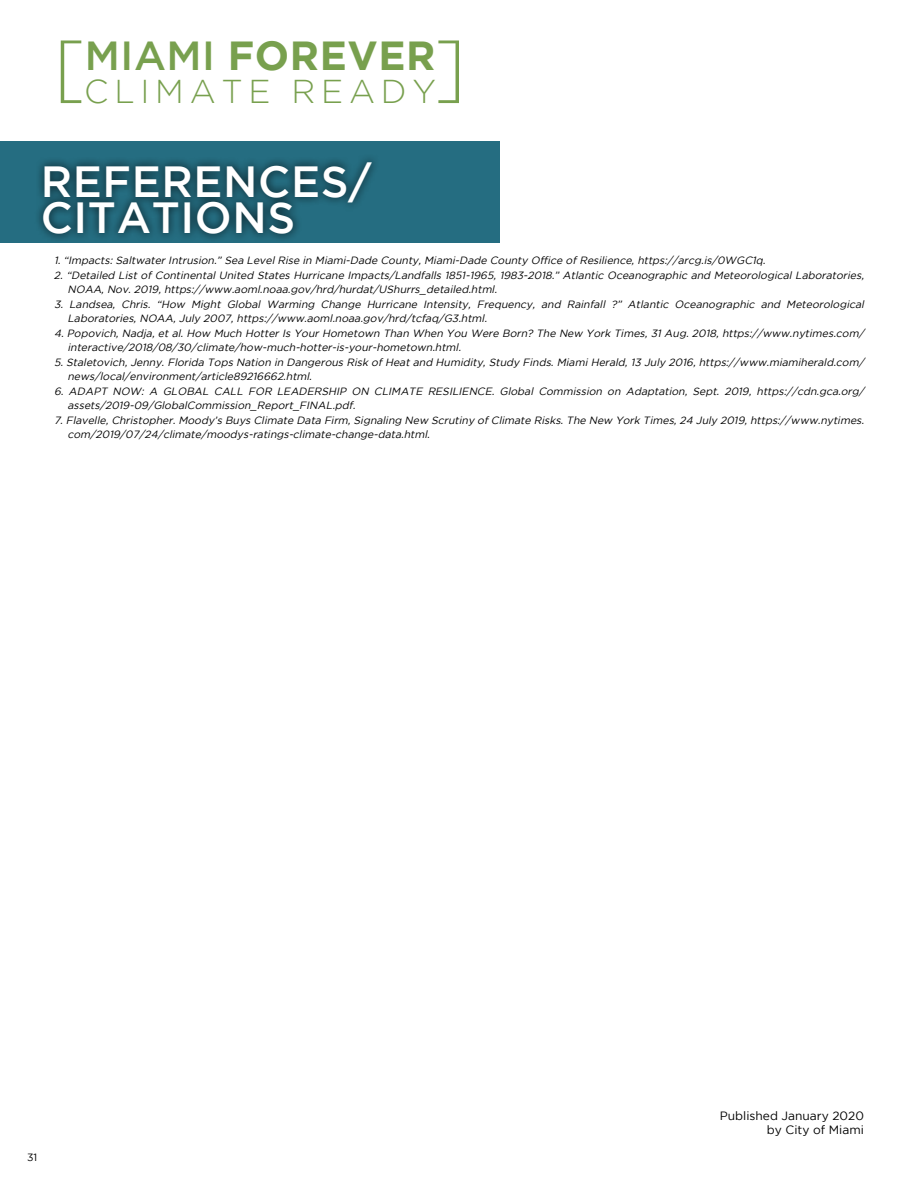
<style>
.page{position:relative;width:918px;height:1188px;background:#fff}
.page>*{position:absolute;margin:0;border:0;box-sizing:border-box;transform-origin:0 0}
.t1{font:500 43.5px/36px "Gotham";letter-spacing:.015em;color:#fff}
.t2{font:700 40.5px "Gotham";letter-spacing:.015em;color:#78a04e}
.t3{font:300 33px "Gotham";letter-spacing:.175em;color:#78a04e}
.t4{font:12px/14.4px "Gotham";color:#000;text-align:right}
.t5{font:italic 10.5px/14.5px "Gotham";color:#000}
.t6{font:10.5px "Gotham";color:#000}
.s1{font-weight:500}
</style>
<div class="page">
<div style="left:0;top:142px;width:500px;height:101px;background:#256d81"></div>
<svg style="left:61px;top:40px;width:20px;height:63px"></svg>
<svg style="left:438px;top:40px;width:21px;height:63px"></svg>
<div style="left:34px;top:152px;width:347px;height:90px;background:#000;opacity:.75"></div>
<h2 class="t2" style="left:85px;top:32px;width:352px"><span class="s1">MIAMI</span> FOREVER</h2>
<h3 class="t3" style="left:84px;top:73px;width:353px">CLIMATE READY</h3>
<h1 class="t1" style="left:41px;top:162px;width:332px">REFERENCES/<br>CITATIONS</h1>
<p class="t5" style="left:54px;top:253px;width:715px">1. “Impacts: Saltwater Intrusion.” Sea Level Rise in Miami-Dade County, Miami-Dade County Office of Resilience, https://arcg.is/0WGC1q.</p>
<p class="t5" style="left:67px;top:268px;width:800px;text-indent:-13px">2. “Detailed List of Continental United States Hurricane Impacts/Landfalls 1851-1965, 1983-2018.” Atlantic Oceanographic and Meteorological Laboratories,<br>NOAA, Nov. 2019, https://www.aoml.noaa.gov/hrd/hurdat/UShurrs_ detailed.html.</p>
<p class="t5" style="left:67px;top:296px;width:800px;text-indent:-13px">3. Landsea, Chris. “How Might Global Warming Change Hurricane Intensity, Frequency, and Rainfall ?” Atlantic Oceanographic and Meteorological<br>Laboratories, NOAA, July 2007, https://www.aoml.noaa.gov/hrd/tcfaq/G3.html.</p>
<p class="t5" style="left:68px;top:325px;width:798px;text-indent:-13px">4. Popovich, Nadja, et al. How Much Hotter Is Your Hometown Than When You Were Born? The New York Times, 31 Aug. 2018, https://www.nytimes.com/ interactive/2018/08/30/climate/how-much-hotter-is-your-hometown.html.</p>
<p class="t5" style="left:68px;top:354px;width:798px;text-indent:-13px">5. Staletovich, Jenny. Florida Tops Nation in Dangerous Risk of Heat and Humidity, Study Finds. Miami Herald, 13 July 2016, https://www.miamiherald.com/ news/local/environment/article89216662.html.</p>
<p class="t5" style="left:68px;top:383px;width:798px;text-indent:-13px">6. ADAPT NOW: A GLOBAL CALL FOR LEADERSHIP ON CLIMATE RESILIENCE. Global Commission on Adaptation, Sept. 2019, https://cdn.gca.org/ assets/2019-09/GlobalCommission_ Report_ FINAL.pdf.</p>
<p class="t5" style="left:68px;top:412px;width:800px;text-indent:-13px">7. Flavelle, Christopher. Moody’s Buys Climate Data Firm, Signaling New Scrutiny of Climate Risks. The New York Times, 24 July 2019, https://www.nytimes. com/2019/07/24/climate/moodys-ratings-climate-change-data.html.</p>
<p class="t6" style="left:27px;top:1151px;width:12px">31</p>
<p class="t4" style="left:720px;top:1108px;width:146px">Published January 2020 by City of Miami</p>
</div>
